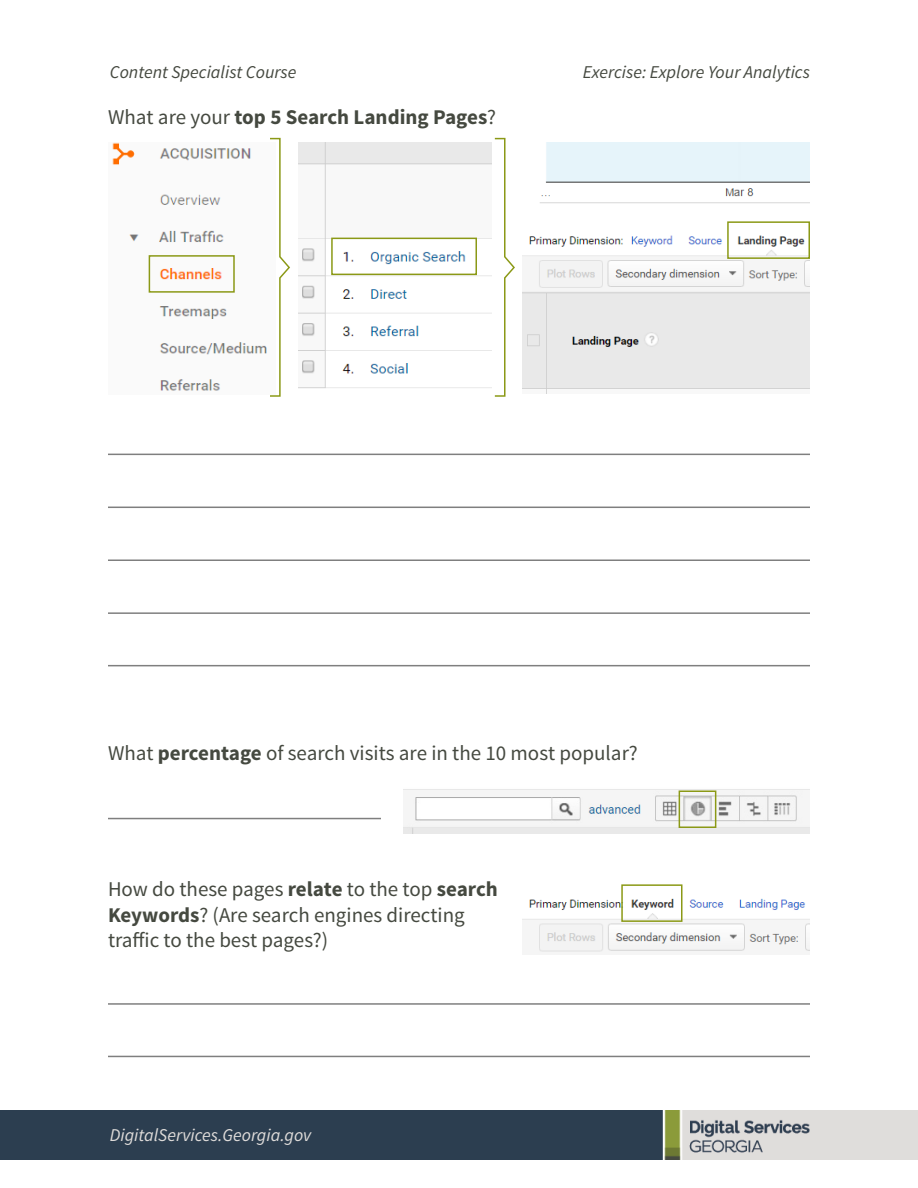
<style>
.page{position:relative;width:918px;height:1188px;background:#fff}
.page>*{position:absolute;margin:0;border:0;box-sizing:border-box;transform-origin:0 0}
.Bodycopy{font:21px/25.2px "Source Sans Pro";color:#454940}
.Bodycopy-2{font:700 21px "Source Sans Pro";color:#454940}
.t1{font:italic 18px "Source Sans Pro";color:#454940}
.t2{font:italic 18px "Source Sans Pro";color:#dfdcda}
.s1{font-weight:400}
.s2{font-weight:700}
</style>
<div class="page">
<img style="left:0;top:1110px;width:918px;height:50px">
<img style="left:522px;top:142px;width:288px;height:252px">
<img style="left:403px;top:789px;width:407px;height:45px">
<div style="left:679px;top:790px;width:37px;height:38px;border:2px solid #8b9916"></div>
<img style="left:112px;top:143px;width:155px;height:248px">
<hr style="left:108px;top:454px;width:702px;height:1px;background:#7f7f7f">
<hr style="left:108px;top:507px;width:702px;height:1px;background:#7f7f7f">
<hr style="left:108px;top:612px;width:702px;height:2px;background:#7f7f7f">
<hr style="left:108px;top:1003px;width:702px;height:2px;background:#7f7f7f">
<hr style="left:108px;top:560px;width:702px;height:1px;background:#7f7f7f">
<hr style="left:108px;top:665px;width:702px;height:1px;background:#7f7f7f">
<hr style="left:108px;top:1056px;width:702px;height:1px;background:#7f7f7f">
<img style="left:299px;top:142px;width:193px;height:246px">
<svg style="left:270px;top:137px;width:20px;height:260px"></svg>
<svg style="left:494px;top:137px;width:21px;height:260px"></svg>
<div style="left:149px;top:255px;width:86px;height:38px;border:2px solid #8b9916"></div>
<div style="left:331px;top:238px;width:146px;height:37px;border:2px solid #8b9916"></div>
<div style="left:727px;top:221px;width:83px;height:38px;border:2px solid #8b9916"></div>
<img style="left:522px;top:884px;width:288px;height:68px">
<div style="left:621px;top:884px;width:61px;height:38px;border:2px solid #8b9916"></div>
<hr style="left:108px;top:818px;width:273px;height:1px;background:#7f7f7f">
<p class="t1" style="left:110px;top:61px;width:188px">Content Specialist Course</p>
<p class="t1" style="left:583px;top:61px;width:229px">Exercise: Explore Your Analytics</p>
<p class="Bodycopy-2" style="left:108px;top:103px;width:390px"><span class="s1">What are your</span> top 5 Search Landing Pages<span class="s1">?</span></p>
<p class="Bodycopy" style="left:108px;top:741px;width:531px">What <span class="s2">percentage</span> of search visits are in the 10 most popular?</p>
<p class="Bodycopy" style="left:108px;top:877px;width:391px">How do these pages <span class="s2">relate</span> to the top <span class="s2">search<br>Keywords</span>? (Are search engines directing traffic to the best pages?)</p>
<p class="t2" style="left:110px;top:1124px;width:203px">DigitalServices.Georgia.gov</p>
</div>
